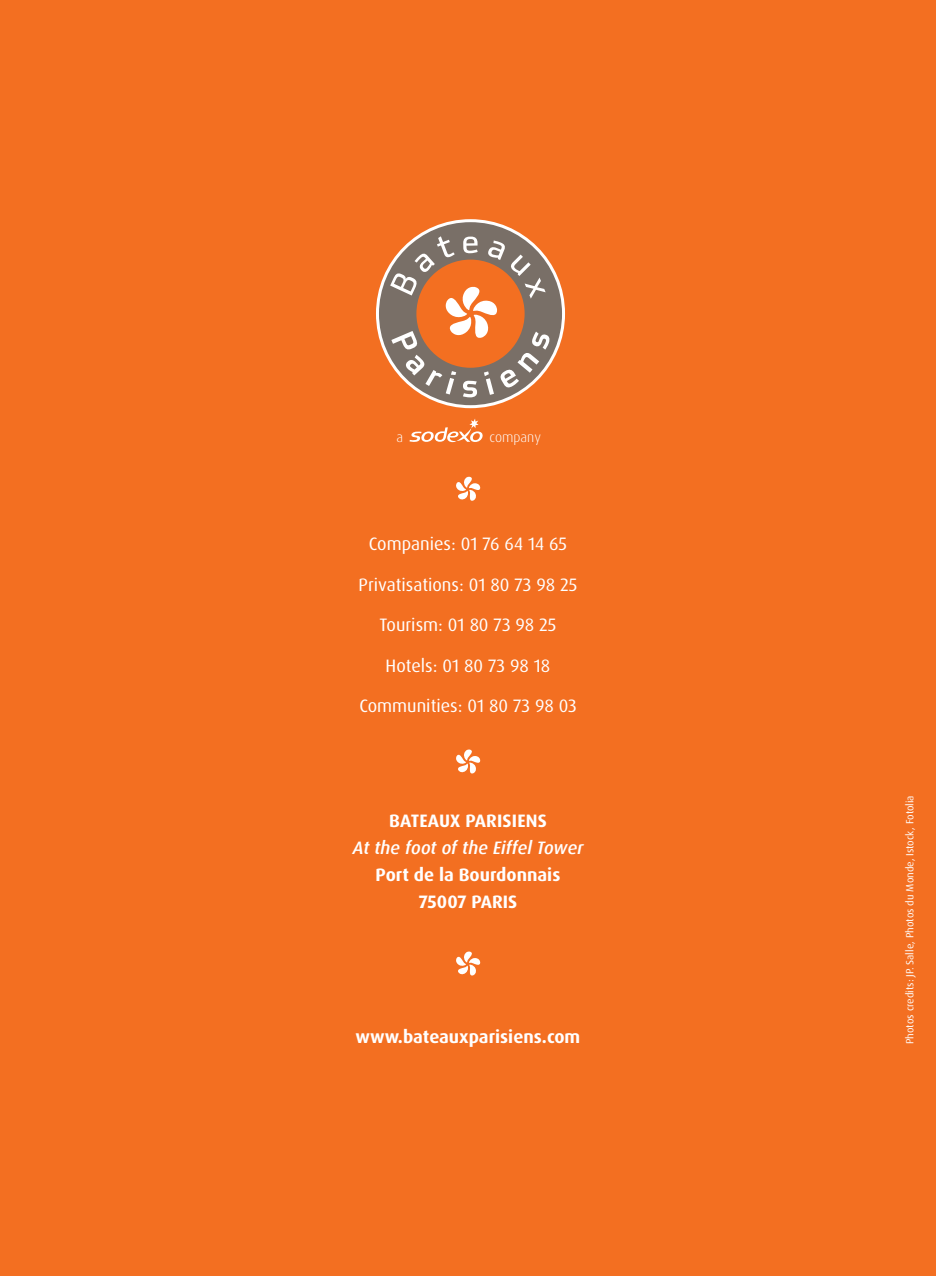
<style>
.page{position:relative;width:936px;height:1276px;background:#fff}
.page>*{position:absolute;margin:0;border:0;box-sizing:border-box;transform-origin:0 0}
.t1{font:18px "Dax OT";color:#fff}
.t2{font:700 18px/27px "Dax OT";color:#fff;text-align:center}
.t3{font:italic 500 18px "Dax";color:#fff}
.t4{font:300 13.95px "Dax OT";color:#fff}
.t5{font:10.5px "Dax OT";color:#fff}
</style>
<div class="page">
<div style="left:0;top:0;width:935px;height:1276px;background:#f36f21"></div>
<svg style="left:376px;top:219px;width:189px;height:189px"></svg>
<div style="left:379px;top:222px;width:183px;height:183px;background:#796f67;border-radius:50%"></div>
<svg style="left:390px;top:236px;width:160px;height:161px"></svg>
<svg style="left:456px;top:476px;width:24px;height:25px"></svg>
<svg style="left:456px;top:749px;width:24px;height:25px"></svg>
<svg style="left:456px;top:951px;width:24px;height:25px"></svg>
<svg style="left:409px;top:419px;width:74px;height:24px"></svg>
<p class="t4" style="left:396px;top:428px;width:8px">a</p>
<p class="t4" style="left:489px;top:428px;width:53px">company</p>
<p class="t1" style="left:369px;top:532px;width:200px">Companies: 01 76 64 14 65</p>
<p class="t1" style="left:358px;top:573px;width:220px">Privatisations: 01 80 73 98 25</p>
<p class="t1" style="left:379px;top:613px;width:178px">Tourism: 01 80 73 98 25</p>
<p class="t1" style="left:385px;top:654px;width:166px">Hotels: 01 80 73 98 18</p>
<p class="t1" style="left:359px;top:694px;width:219px">Communities: 01 80 73 98 03</p>
<p class="t2" style="left:389px;top:807px;width:159px">BATEAUX PARISIENS</p>
<p class="t3" style="left:353px;top:837px;width:232px">At the foot of the Eiffel Tower</p>
<p class="t2" style="left:375px;top:861px;width:186px">Port de la Bourdonnais<br>75007 PARIS</p>
<p class="t2" style="left:355px;top:1023px;width:226px">www.bateauxparisiens.com</p>
<p class="t5" style="left:903px;top:1044px;width:250px;rotate:-90deg">Photos credits: JP. Salle, Photos du Monde, Istock, Fotolia</p>
</div>
